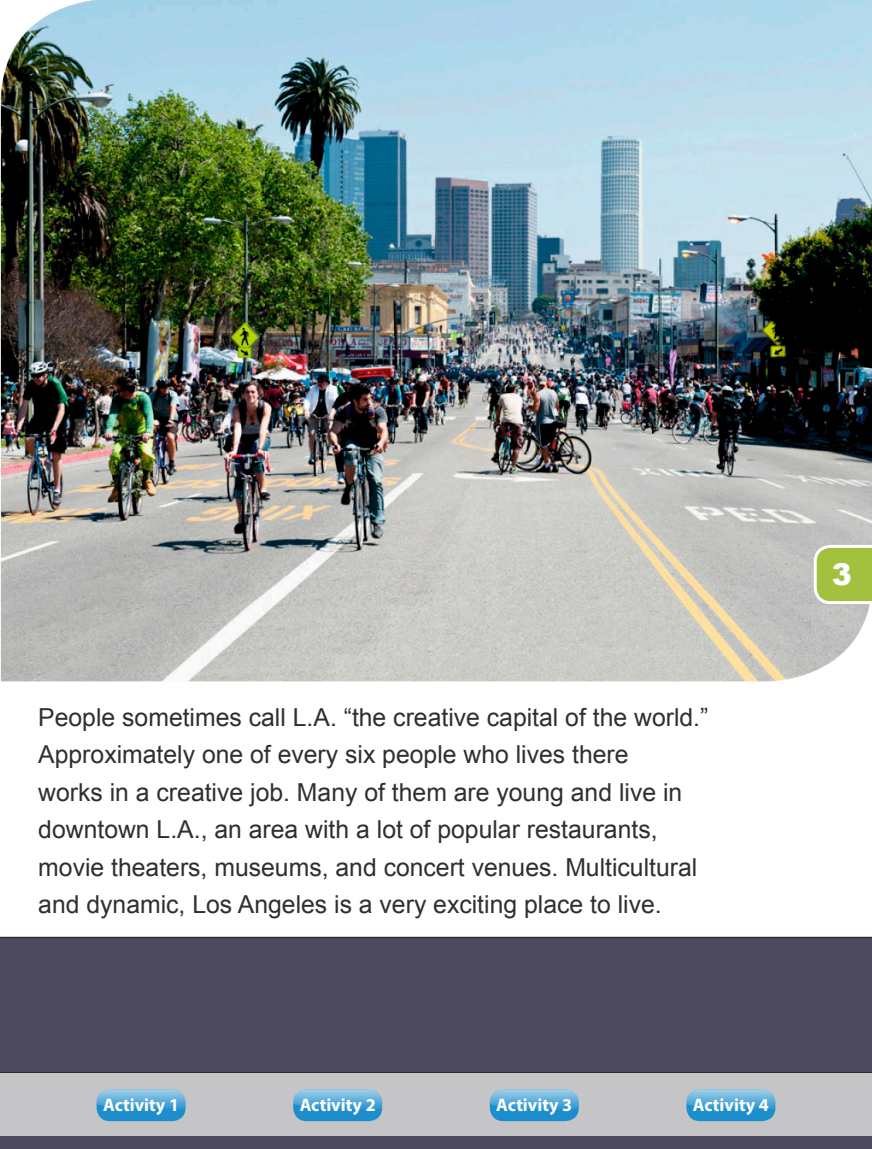
<style>
.page{position:relative;width:872px;height:1149px;background:#fff}
.page>*{position:absolute;margin:0;border:0;box-sizing:border-box;transform-origin:0 0}
.t1{font:900 30px "Arial";color:#fff}
.t2{font:24.75px/37.5px "Arial";color:#2f2f2e}
.t3{font:700 18px "Myriad Pro";color:#fff}
</style>
<div class="page">
<div style="left:0;top:936px;width:872px;height:137px;background:#4e4a5e"></div>
<div style="left:0;top:1135px;width:872px;height:13px;background:#4e4a5e"></div>
<div style="left:0;top:1073px;width:872px;height:62px;background:#c5c5c8"></div>
<div style="left:97px;top:1089px;width:89px;height:31px;background:#1d8ecd;border-radius:14px"></div>
<svg style="left:97px;top:1089px;width:89px;height:20px;background:#68b1da"></svg>
<div style="left:293px;top:1089px;width:89px;height:31px;background:#1d8ecd;border-radius:14px"></div>
<svg style="left:293px;top:1089px;width:89px;height:20px;background:#68b1da"></svg>
<div style="left:490px;top:1089px;width:89px;height:31px;background:#1d8ecd;border-radius:14px"></div>
<svg style="left:490px;top:1089px;width:89px;height:20px;background:#68b1da"></svg>
<div style="left:686px;top:1089px;width:89px;height:31px;background:#1d8ecd;border-radius:14px"></div>
<svg style="left:686px;top:1089px;width:89px;height:20px;background:#68b1da"></svg>
<img style="left:0;top:0;width:872px;height:682px">
<svg style="left:813px;top:544px;width:59px;height:60px;background:#b0c95f"></svg>
<p class="t2" style="left:38px;top:698px;width:671px">People sometimes call L.A. “the creative capital of the world.” Approximately one of every six people who lives there<br>works in a creative job. Many of them are young and live in downtown L.A., an area with a lot of popular restaurants, movie theaters, museums, and concert venues. Multicultural and dynamic, Los Angeles is a very exciting place to live.</p>
<p class="t1" style="left:831px;top:552px;width:22px">3</p>
<p class="t3" style="left:103px;top:1093px;width:77px">Activity 1</p>
<p class="t3" style="left:300px;top:1093px;width:77px">Activity 2</p>
<p class="t3" style="left:496px;top:1093px;width:77px">Activity 3</p>
<p class="t3" style="left:693px;top:1093px;width:77px">Activity 4</p>
</div>
